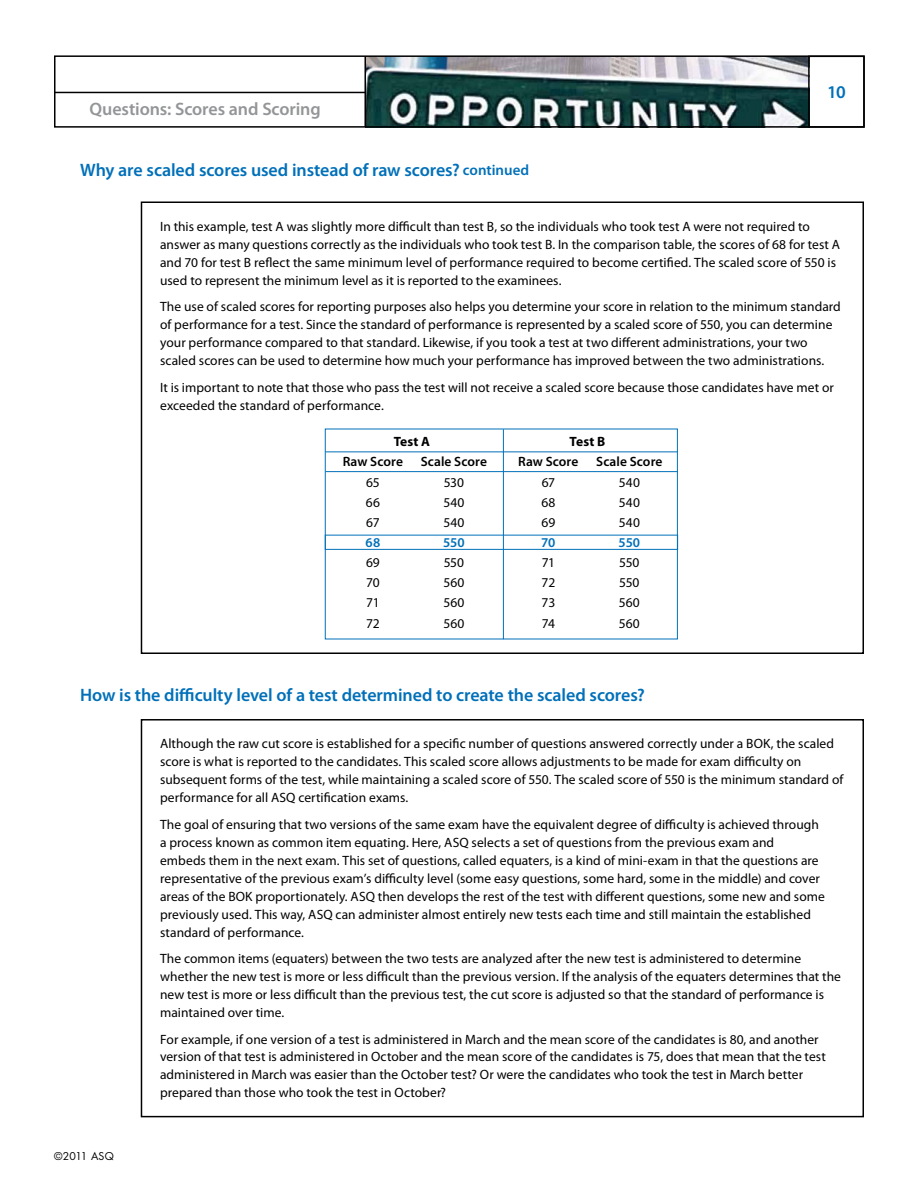
<style>
.page{position:relative;width:918px;height:1188px;background:#fff}
.page>*{position:absolute;margin:0;border:0;box-sizing:border-box;transform-origin:0 0}
.t1{font:600 18px "Myriad Pro";letter-spacing:-.005em;color:#0070b9}
.t2{font:600 18px "Myriad Pro";letter-spacing:-.005em;color:#939597}
.t3{font:13.5px/18px "Myriad Pro";letter-spacing:.005em;color:#000}
.t4{font:600 13.5px "Myriad Pro";letter-spacing:.005em;color:#000}
.t5{font:700 13.5px "Myriad Pro";letter-spacing:.01em;color:#000}
.t6{font:600 13.5px "Myriad Pro";letter-spacing:-.005em;color:#0070b9}
.t7{font:10.5px "Futura";letter-spacing:.015em;color:#000}
.s1{font-size:15px}
</style>
<div class="page">
<img style="left:366px;top:58px;width:442px;height:67px">
<div style="left:54px;top:55px;width:811px;height:73px;border:2px solid #000"></div>
<hr style="left:364px;top:56px;width:2px;height:71px;background:#000">
<hr style="left:54px;top:92px;width:311px;height:1px;background:#000">
<div style="left:808px;top:56px;width:57px;height:72px;border:2px solid #000"></div>
<div style="left:141px;top:719px;width:723px;height:398px;border:2px solid #000"></div>
<div style="left:141px;top:202px;width:723px;height:452px;border:2px solid #000"></div>
<div style="left:325px;top:429px;width:353px;height:210px;border:1px solid #0070b9"></div>
<hr style="left:325px;top:451px;width:353px;height:1px;background:#0070b9">
<hr style="left:325px;top:471px;width:353px;height:1px;background:#0070b9">
<div style="left:325px;top:535px;width:353px;height:15px;border:1px solid #0070b9"></div>
<hr style="left:503px;top:429px;width:1px;height:210px;background:#0070b9">
<h1 class="t2" style="left:90px;top:102px;width:233px">Questions: Scores and Scoring</h1>
<h1 class="t1" style="left:80px;top:163px;width:451px">Why are scaled scores used instead of raw scores? <span class="s1">continued</span></h1>
<h1 class="t1" style="left:827px;top:85px;width:20px">10</h1>
<p class="t3" style="left:160px;top:218px;width:682px">In this example, test A was slightly more difficult than test B, so the individuals who took test A were not required to answer as many questions correctly as the individuals who took test B. In the comparison table, the scores of 68 for test A and 70 for test B reflect the same minimum level of performance required to become certified. The scaled score of 550 is used to represent the minimum level as it is reported to the examinees.</p>
<p class="t3" style="left:160px;top:299px;width:682px">The use of scaled scores for reporting purposes also helps you determine your score in relation to the minimum standard of performance for a test. Since the standard of performance is represented by a scaled score of 550, you can determine your performance compared to that standard. Likewise, if you took a test at two different administrations, your two scaled scores can be used to determine how much your performance has improved between the two administrations.</p>
<p class="t3" style="left:160px;top:379px;width:675px">It is important to note that those who pass the test will not receive a scaled score because those candidates have met or exceeded the standard of performance.</p>
<p class="t5" style="left:394px;top:436px;width:38px">Test A</p>
<p class="t5" style="left:570px;top:436px;width:37px">Test B</p>
<p class="t4" style="left:343px;top:457px;width:62px">Raw Score</p>
<p class="t4" style="left:421px;top:457px;width:68px">Scale Score</p>
<p class="t4" style="left:518px;top:457px;width:62px">Raw Score</p>
<p class="t4" style="left:596px;top:457px;width:68px">Scale Score</p>
<p class="t3" style="left:366px;top:474px;width:15px">65</p>
<p class="t3" style="left:444px;top:474px;width:22px">530</p>
<p class="t3" style="left:542px;top:474px;width:15px">67</p>
<p class="t3" style="left:619px;top:474px;width:23px">540</p>
<p class="t3" style="left:366px;top:494px;width:16px">66</p>
<p class="t3" style="left:443px;top:494px;width:23px">540</p>
<p class="t3" style="left:541px;top:494px;width:16px">68</p>
<p class="t3" style="left:619px;top:494px;width:23px">540</p>
<p class="t3" style="left:366px;top:514px;width:15px">67</p>
<p class="t3" style="left:443px;top:514px;width:23px">540</p>
<p class="t3" style="left:542px;top:514px;width:15px">69</p>
<p class="t3" style="left:619px;top:514px;width:23px">540</p>
<p class="t6" style="left:366px;top:537px;width:16px">68</p>
<p class="t6" style="left:443px;top:537px;width:23px">550</p>
<p class="t6" style="left:541px;top:537px;width:16px">70</p>
<p class="t6" style="left:619px;top:537px;width:23px">550</p>
<p class="t3" style="left:366px;top:555px;width:15px">69</p>
<p class="t3" style="left:444px;top:555px;width:22px">550</p>
<p class="t3" style="left:542px;top:555px;width:15px">71</p>
<p class="t3" style="left:619px;top:555px;width:22px">550</p>
<p class="t3" style="left:366px;top:575px;width:15px">70</p>
<p class="t3" style="left:443px;top:575px;width:22px">560</p>
<p class="t3" style="left:542px;top:575px;width:15px">72</p>
<p class="t3" style="left:619px;top:575px;width:22px">550</p>
<p class="t3" style="left:366px;top:595px;width:15px">71</p>
<p class="t3" style="left:443px;top:595px;width:22px">560</p>
<p class="t3" style="left:542px;top:595px;width:15px">73</p>
<p class="t3" style="left:619px;top:595px;width:22px">560</p>
<p class="t3" style="left:366px;top:615px;width:15px">72</p>
<p class="t3" style="left:443px;top:615px;width:22px">560</p>
<p class="t3" style="left:542px;top:615px;width:15px">74</p>
<p class="t3" style="left:619px;top:615px;width:22px">560</p>
<h1 class="t1" style="left:80px;top:688px;width:566px">How is the difficulty level of a test determined to create the scaled scores?</h1>
<p class="t7" style="left:54px;top:1151px;width:61px">©2011 ASQ</p>
<p class="t3" style="left:160px;top:736px;width:685px">Although the raw cut score is established for a specific number of questions answered correctly under a BOK, the scaled score is what is reported to the candidates. This scaled score allows adjustments to be made for exam difficulty on subsequent forms of the test, while maintaining a scaled score of 550. The scaled score of 550 is the minimum standard of performance for all ASQ certification exams.</p>
<p class="t3" style="left:160px;top:816px;width:666px">The goal of ensuring that two versions of the same exam have the equivalent degree of difficulty is achieved through a process known as common item equating. Here, ASQ selects a set of questions from the previous exam and<br>embeds them in the next exam. This set of questions, called equaters, is a kind of mini-exam in that the questions are representative of the previous exam’s difficulty level (some easy questions, some hard, some in the middle) and cover areas of the BOK proportionately. ASQ then develops the rest of the test with different questions, some new and some previously used. This way, ASQ can administer almost entirely new tests each time and still maintain the established standard of performance.</p>
<p class="t3" style="left:160px;top:951px;width:683px">The common items (equaters) between the two tests are analyzed after the new test is administered to determine whether the new test is more or less difficult than the previous version. If the analysis of the equaters determines that the new test is more or less difficult than the previous test, the cut score is adjusted so that the standard of performance is maintained over time.</p>
<p class="t3" style="left:160px;top:1031px;width:667px">For example, if one version of a test is administered in March and the mean score of the candidates is 80, and another version of that test is administered in October and the mean score of the candidates is 75, does that mean that the test administered in March was easier than the October test? Or were the candidates who took the test in March better prepared than those who took the test in October?</p>
</div>
